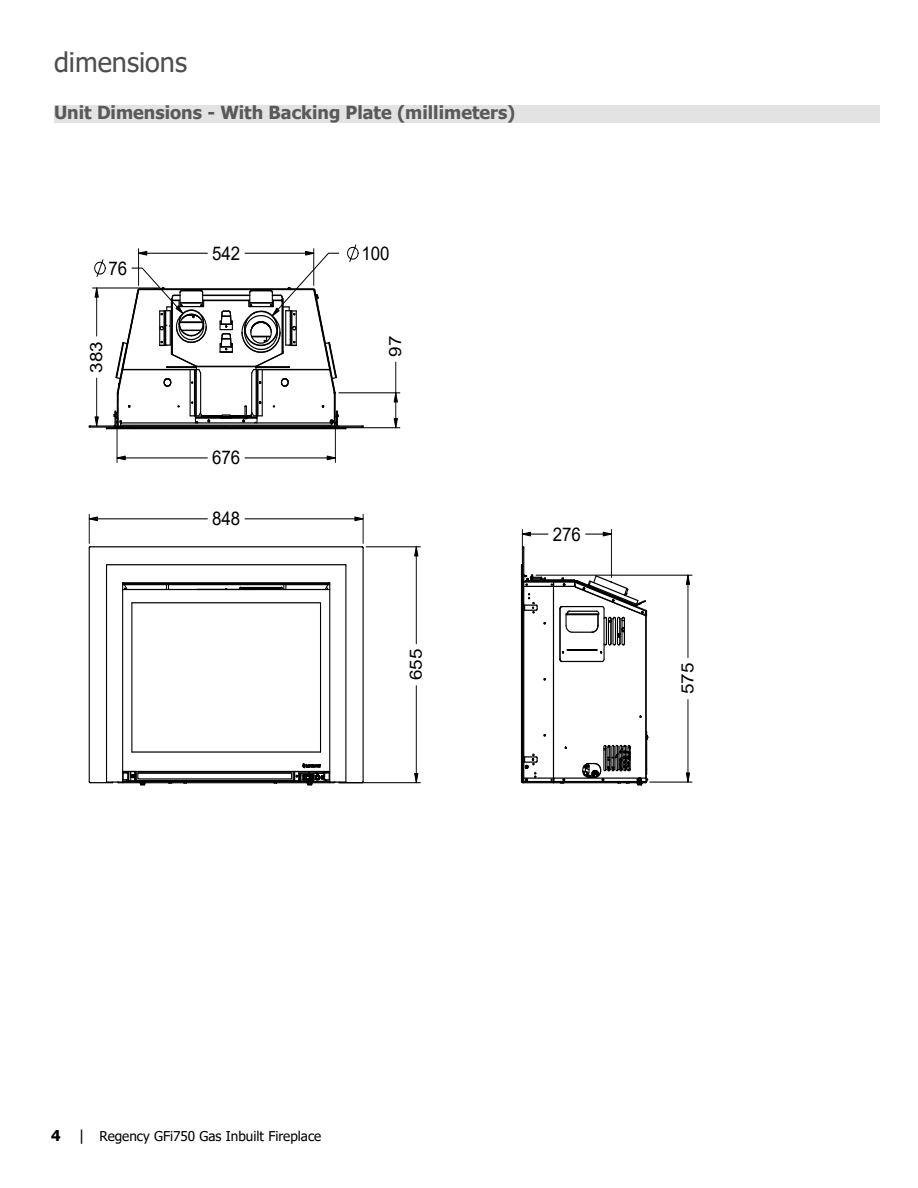
<style>
.page{position:relative;width:918px;height:1188px;background:#fff}
.page>*{position:absolute;margin:0;border:0;box-sizing:border-box;transform-origin:0 0}
.t1{font:27px "Tahoma";color:#4d4d4f}
.t2{font:18.9px "Arial";color:#000;scale:.9 1}
.t3{font:700 18px "Tahoma";color:#58595b}
.t4{font:16.95px "Arial";color:#000;scale:1.12 1}
.t5{font:13.5px "Tahoma";color:#000}
.s1{font-weight:700;font-size:15px}
.s2{font-size:15px}
</style>
<div class="page">
<div style="left:54px;top:105px;width:825px;height:18px;background:#e2e3e4"></div>
<img style="left:88px;top:361px;width:605px;height:423px">
<hr style="left:523px;top:548px;width:1px;height:234px;background:#000">
<hr style="left:521px;top:565px;width:1px;height:217px;background:#000">
<div style="left:136px;top:780px;width:158px;height:2px;border:1px solid #000"></div>
<div style="left:137px;top:772px;width:155px;height:8px;border:1px solid #000"></div>
<hr style="left:138px;top:773px;width:154px;height:1px;background:#000">
<hr style="left:90px;top:546px;width:272px;height:1px;background:#000">
<hr style="left:363px;top:548px;width:1px;height:234px;background:#000">
<hr style="left:89px;top:548px;width:1px;height:234px;background:#000">
<hr style="left:329px;top:583px;width:1px;height:199px;background:#000">
<hr style="left:106px;top:565px;width:1px;height:217px;background:#000">
<hr style="left:107px;top:564px;width:239px;height:1px;background:#000">
<hr style="left:345px;top:565px;width:1px;height:217px;background:#000">
<hr style="left:122px;top:583px;width:1px;height:199px;background:#000">
<svg style="left:131px;top:602px;width:191px;height:151px"></svg>
<hr style="left:132px;top:751px;width:189px;height:2px;background:#000">
<hr style="left:131px;top:603px;width:1px;height:149px;background:#000">
<hr style="left:123px;top:771px;width:207px;height:1px;background:#000">
<hr style="left:123px;top:781px;width:206px;height:1px;background:#000">
<hr style="left:123px;top:782px;width:206px;height:1px;background:#000">
<svg style="left:293px;top:759px;width:71px;height:27px"></svg>
<svg style="left:122px;top:582px;width:209px;height:10px"></svg>
<svg style="left:88px;top:770px;width:58px;height:16px"></svg>
<hr style="left:339px;top:393px;width:61px;height:1px;background:#000">
<hr style="left:341px;top:427px;width:59px;height:1px;background:#000">
<hr style="left:395px;top:362px;width:1px;height:31px;background:#000">
<hr style="left:395px;top:393px;width:1px;height:35px;background:#000">
<svg style="left:393px;top:392px;width:5px;height:11px"></svg>
<svg style="left:393px;top:418px;width:5px;height:10px"></svg>
<svg style="left:520px;top:573px;width:129px;height:213px"></svg>
<hr style="left:611px;top:530px;width:1px;height:48px;background:#000">
<hr style="left:522px;top:530px;width:1px;height:231px;background:#000">
<svg style="left:586px;top:532px;width:26px;height:5px"></svg>
<svg style="left:522px;top:532px;width:26px;height:5px"></svg>
<hr style="left:117px;top:428px;width:1px;height:35px;background:#000">
<hr style="left:245px;top:458px;width:90px;height:1px;background:#000">
<hr style="left:117px;top:458px;width:90px;height:1px;background:#000">
<hr style="left:335px;top:428px;width:1px;height:35px;background:#000">
<svg style="left:116px;top:455px;width:10px;height:6px"></svg>
<svg style="left:327px;top:455px;width:9px;height:6px"></svg>
<svg style="left:89px;top:244px;width:275px;height:186px"></svg>
<hr style="left:650px;top:782px;width:42px;height:1px;background:#000">
<hr style="left:536px;top:575px;width:156px;height:1px;background:#000">
<hr style="left:688px;top:700px;width:1px;height:82px;background:#000">
<hr style="left:688px;top:575px;width:1px;height:83px;background:#000">
<svg style="left:686px;top:772px;width:4px;height:11px"></svg>
<svg style="left:686px;top:574px;width:4px;height:11px"></svg>
<hr style="left:89px;top:519px;width:118px;height:1px;background:#000">
<hr style="left:245px;top:519px;width:118px;height:1px;background:#000">
<hr style="left:366px;top:547px;width:54px;height:1px;background:#000">
<hr style="left:338px;top:782px;width:82px;height:1px;background:#000">
<hr style="left:416px;top:547px;width:1px;height:97px;background:#000">
<hr style="left:416px;top:686px;width:1px;height:97px;background:#000">
<svg style="left:88px;top:514px;width:10px;height:35px"></svg>
<svg style="left:354px;top:514px;width:11px;height:36px"></svg>
<svg style="left:414px;top:546px;width:5px;height:11px"></svg>
<svg style="left:414px;top:773px;width:5px;height:10px"></svg>
<h1 class="t1" style="left:54px;top:44px;width:135px">dimensions</h1>
<p class="t3" style="left:54px;top:100px;width:463px">Unit Dimensions - With Backing Plate (millimeters)</p>
<p class="t2" style="left:108px;top:255px;width:22px">76</p>
<p class="t4" style="left:85px;top:373px;width:30px;rotate:-90deg">383</p>
<p class="t2" style="left:212px;top:240px;width:33px">542</p>
<p class="t2" style="left:212px;top:445px;width:33px">676</p>
<p class="t2" style="left:212px;top:506px;width:33px">848</p>
<p class="t2" style="left:361px;top:240px;width:33px">100</p>
<p class="t4" style="left:384px;top:357px;width:20px;rotate:-90deg">97</p>
<p class="t4" style="left:404px;top:680px;width:30px;rotate:-90deg">655</p>
<p class="t2" style="left:553px;top:521px;width:33px">276</p>
<p class="t4" style="left:676px;top:694px;width:30px;rotate:-90deg">575</p>
<p class="t5" style="left:51px;top:1127px;width:272px"><span class="s1">4</span> <span class="s2">|</span> Regency GFi750 Gas Inbuilt Fireplace</p>
</div>
